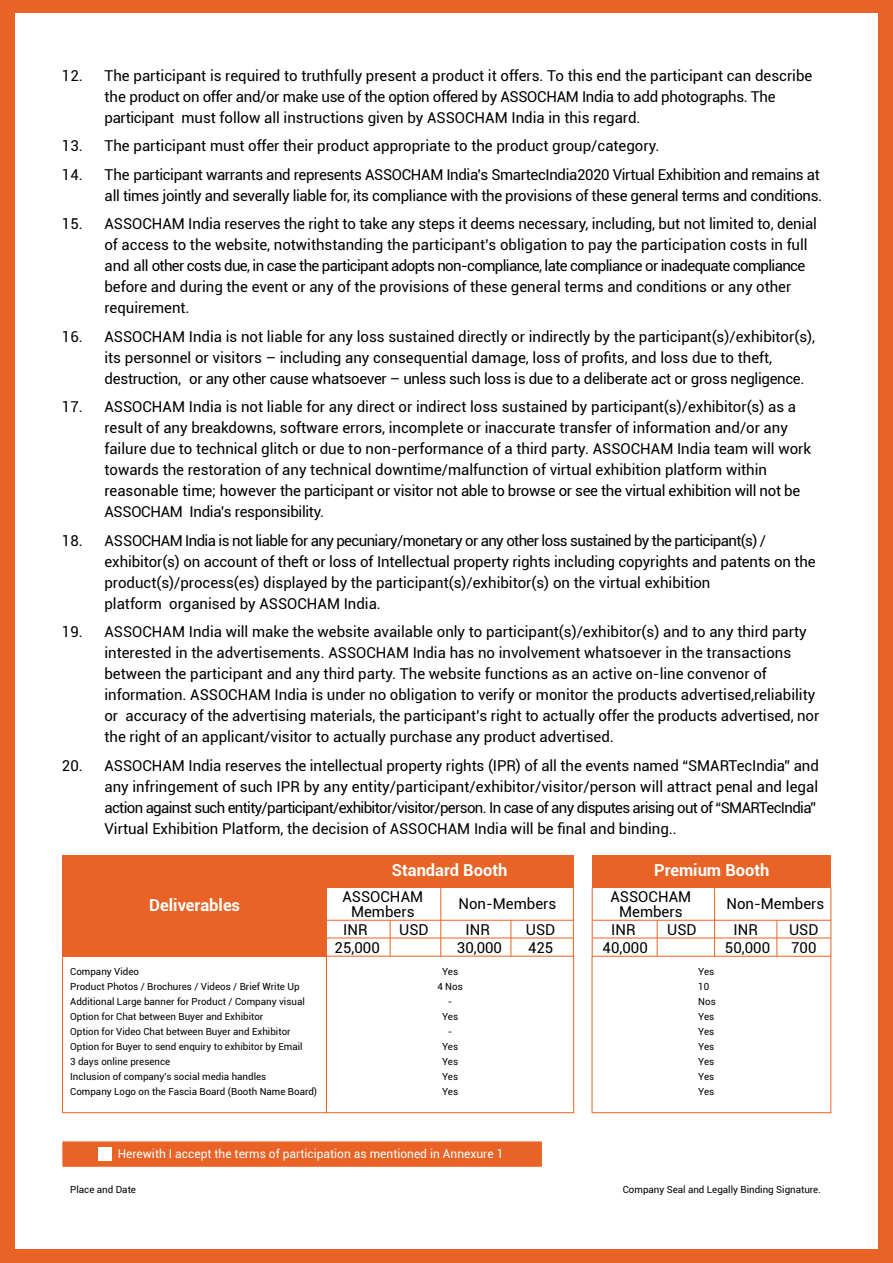
<style>
.page{position:relative;width:893px;height:1263px;background:#e86325}
.page>*{position:absolute;margin:0;border:0;box-sizing:border-box;transform-origin:0 0}
.t1{font:700 16.5px "Roboto";color:#fff}
.t2{font:15px/21px "Roboto";color:#000}
.t3{font:15px/21px "Roboto";letter-spacing:-.02em;color:#000;text-align:right}
.t4{font:12px "Roboto";color:#fff}
.t5{font:9.75px/15px "Roboto";color:#000}
</style>
<div class="page">
<div style="left:15px;top:14px;width:863px;height:1235px;background:#fff"></div>
<div style="left:62px;top:953px;width:265px;height:160px;border:1px solid #e86325"></div>
<div style="left:326px;top:956px;width:248px;height:157px;border:1px solid #e86325"></div>
<div style="left:592px;top:956px;width:239px;height:157px;border:1px solid #e86325"></div>
<div style="left:62px;top:855px;width:265px;height:101px;background:#e86325"></div>
<div style="left:326px;top:855px;width:247px;height:32px;background:#e86325"></div>
<div style="left:592px;top:855px;width:239px;height:32px;background:#e86325"></div>
<hr style="left:324px;top:920px;width:249px;height:1px;background:#e86325">
<hr style="left:390px;top:920px;width:1px;height:36px;background:#e86325">
<hr style="left:511px;top:920px;width:1px;height:36px;background:#e86325">
<hr style="left:441px;top:887px;width:1px;height:69px;background:#e86325">
<hr style="left:573px;top:887px;width:1px;height:69px;background:#e86325">
<hr style="left:592px;top:887px;width:1px;height:69px;background:#e86325">
<hr style="left:831px;top:887px;width:1px;height:69px;background:#e86325">
<hr style="left:657px;top:920px;width:1px;height:36px;background:#e86325">
<hr style="left:777px;top:920px;width:1px;height:36px;background:#e86325">
<hr style="left:714px;top:887px;width:1px;height:69px;background:#e86325">
<hr style="left:324px;top:938px;width:249px;height:1px;background:#e86325">
<hr style="left:592px;top:920px;width:239px;height:1px;background:#e86325">
<hr style="left:592px;top:938px;width:239px;height:1px;background:#e86325">
<div style="left:62px;top:1141px;width:481px;height:26px;background:#e86325"></div>
<div style="left:99px;top:1147px;width:13px;height:14px;background:#fff"></div>
<p class="t2" style="left:104px;top:64px;width:709px;text-indent:-43px">12. The participant is required to truthfully present a product it offers. To this end the participant can describe the product on offer and/or make use of the option offered by ASSOCHAM India to add photographs. The participant must follow all instructions given by ASSOCHAM India in this regard.</p>
<p class="t2" style="left:62px;top:135px;width:599px">13. The participant must offer their product appropriate to the product group/category.</p>
<p class="t3" style="left:62px;top:163px;width:762px">14. The participant warrants and represents ASSOCHAM India’s SmartecIndia2020 Virtual Exhibition and remains at all times jointly and severally liable for, its compliance with the provisions of these general terms and conditions.</p>
<p class="t2" style="left:104px;top:213px;width:714px;text-indent:-43px">15. ASSOCHAM India reserves the right to take any steps it deems necessary, including, but not limited to, denial of access to the website, notwithstanding the participant’s obligation to pay the participation costs in full and all other costs due, in case the participant adopts non-compliance, late compliance or inadequate compliance before and during the event or any of the provisions of these general terms and conditions or any other requirement.</p>
<p class="t2" style="left:104px;top:325px;width:712px;text-indent:-43px">16. ASSOCHAM India is not liable for any loss sustained directly or indirectly by the participant(s)/exhibitor(s), its personnel or visitors – including any consequential damage, loss of profits, and loss due to theft, destruction, or any other cause whatsoever – unless such loss is due to a deliberate act or gross negligence.</p>
<p class="t2" style="left:104px;top:396px;width:708px;text-indent:-43px">17. ASSOCHAM India is not liable for any direct or indirect loss sustained by participant(s)/exhibitor(s) as a result of any breakdowns, software errors, incomplete or inaccurate transfer of information and/or any failure due to technical glitch or due to non-performance of a third party. ASSOCHAM India team will work towards the restoration of any technical downtime/malfunction of virtual exhibition platform within reasonable time; however the participant or visitor not able to browse or see the virtual exhibition will not be ASSOCHAM India’s responsibility.</p>
<p class="t2" style="left:104px;top:529px;width:713px;text-indent:-43px">18. ASSOCHAM India is not liable for any pecuniary/monetary or any other loss sustained by the participant(s) / exhibitor(s) on account of theft or loss of Intellectual property rights including copyrights and patents on the product(s)/process(es) displayed by the participant(s)/exhibitor(s) on the virtual exhibition<br>platform organised by ASSOCHAM India.</p>
<p class="t2" style="left:104px;top:621px;width:716px;text-indent:-43px">19. ASSOCHAM India will make the website available only to participant(s)/exhibitor(s) and to any third party interested in the advertisements. ASSOCHAM India has no involvement whatsoever in the transactions between the participant and any third party. The website functions as an active on-line convenor of information. ASSOCHAM India is under no obligation to verify or monitor the products advertised,reliability or accuracy of the advertising materials, the participant’s right to actually offer the products advertised, nor the right of an applicant/visitor to actually purchase any product advertised.</p>
<p class="t2" style="left:104px;top:754px;width:716px;text-indent:-43px">20. ASSOCHAM India reserves the intellectual property rights (IPR) of all the events named “SMARTecIndia” and any infringement of such IPR by any entity/participant/exhibitor/visitor/person will attract penal and legal action against such entity/participant/exhibitor/visitor/person. In case of any disputes arising out of “SMARTecIndia” Virtual Exhibition Platform, the decision of ASSOCHAM India will be final and binding..</p>
<p class="t1" style="left:392px;top:859px;width:117px">Standard Booth</p>
<p class="t1" style="left:654px;top:859px;width:117px">Premium Booth</p>
<p class="t1" style="left:149px;top:893px;width:92px">Deliverables</p>
<p class="t2" style="left:342px;top:888px;width:82px;line-height:15px;text-align:center">ASSOCHAM<br>Members</p>
<p class="t2" style="left:459px;top:893px;width:99px">Non-Members</p>
<p class="t2" style="left:335px;top:920px;width:47px;line-height:17.7px;text-align:center">INR<br>25,000</p>
<p class="t2" style="left:399px;top:919px;width:31px">USD</p>
<p class="t2" style="left:457px;top:920px;width:47px;line-height:17.7px;text-align:center">INR<br>30,000</p>
<p class="t2" style="left:526px;top:919px;width:31px">USD</p>
<p class="t2" style="left:528px;top:936px;width:27px">425</p>
<p class="t2" style="left:610px;top:888px;width:82px;line-height:15px;text-align:center">ASSOCHAM<br>Members</p>
<p class="t2" style="left:727px;top:893px;width:99px">Non-Members</p>
<p class="t2" style="left:603px;top:920px;width:47px;line-height:17.7px;text-align:center">INR<br>40,000</p>
<p class="t2" style="left:667px;top:919px;width:31px">USD</p>
<p class="t2" style="left:725px;top:920px;width:47px;line-height:17.7px;text-align:center">INR<br>50,000</p>
<p class="t2" style="left:789px;top:919px;width:31px">USD</p>
<p class="t2" style="left:791px;top:936px;width:27px">700</p>
<p class="t5" style="left:70px;top:964px;width:248px">Company Video<br>Product Photos / Brochures / Videos / Brief Write Up Additional Large banner for Product / Company visual Option for Chat between Buyer and Exhibitor<br>Option for Video Chat between Buyer and Exhibitor Option for Buyer to send enquiry to exhibitor by Email<br>3 days online presence<br>Inclusion of company's social media handles<br>Company Logo on the Fascia Board (Booth Name Board)</p>
<p class="t5" style="left:437px;top:964px;width:27px;text-align:center">Yes<br>4 Nos -<br>Yes<br>-<br>Yes<br>Yes<br>Yes<br>Yes</p>
<p class="t5" style="left:698px;top:964px;width:19px">Yes<br>10<br>Nos<br>Yes<br>Yes<br>Yes<br>Yes<br>Yes<br>Yes</p>
<p class="t4" style="left:118px;top:1145px;width:387px">Herewith I accept the terms of participation as mentioned in Annexure 1</p>
<p class="t5" style="left:70px;top:1181px;width:67px">Place and Date</p>
<p class="t5" style="left:623px;top:1181px;width:200px">Company Seal and Legally Binding Signature.</p>
</div>
